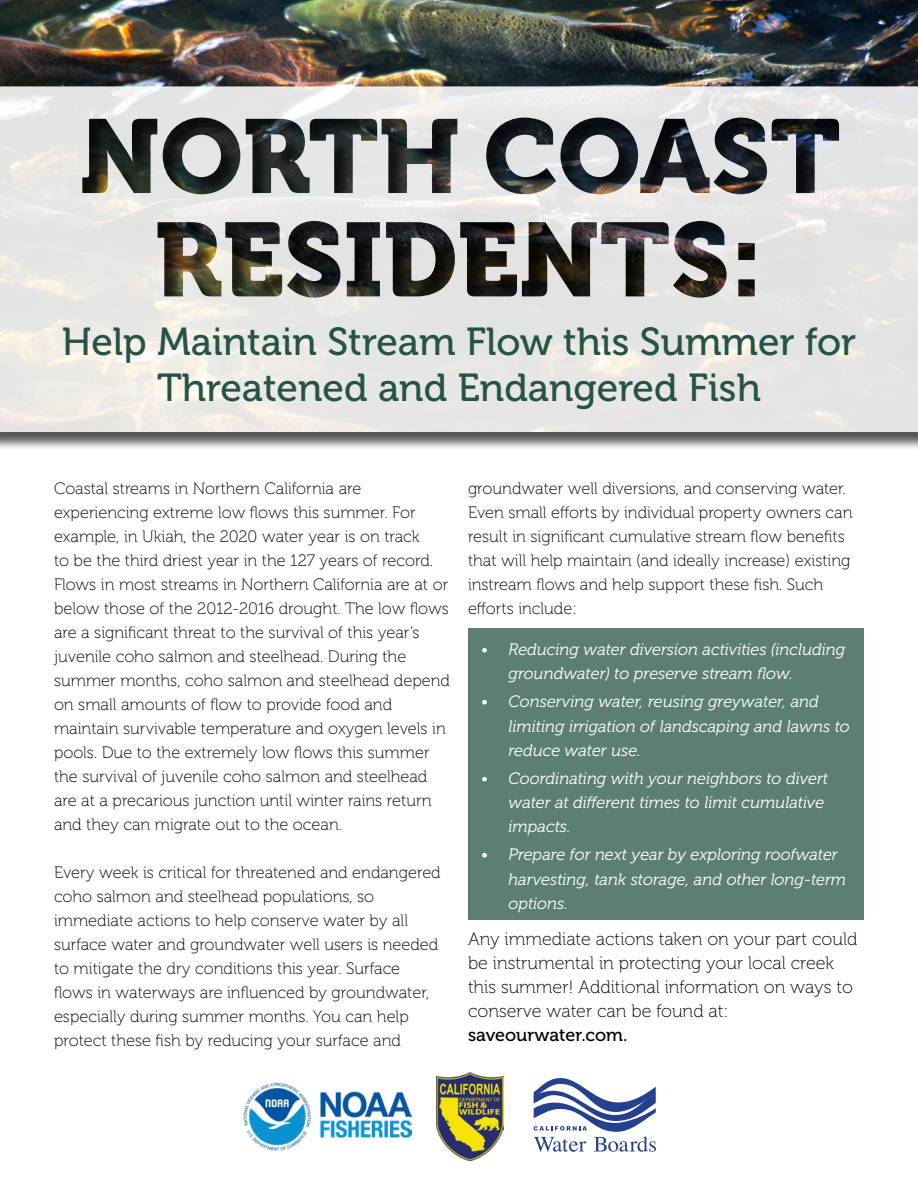
<style>
.page{position:relative;width:918px;height:1188px;background:#fff}
.page>*{position:absolute;margin:0;border:0;box-sizing:border-box;transform-origin:0 0}
.t1{font:39px "Museo 500";color:#265346}
.t2{font:18px/24px "Museo 100";color:#000}
.t3{font:18px "Museo 500";color:#000}
.t4{font:16.5px/24px "Museo 100";color:#000}
.t5{font:italic 16.5px/24px "Museo 300";color:#fff}
</style>
<div class="page">
<div style="left:468px;top:628px;width:396px;height:292px;background:#5c7e74"></div>
<img style="left:0;top:0;width:918px;height:86px">
<img style="left:244px;top:1083px;width:168px;height:68px">
<img style="left:436px;top:1073px;width:67px;height:88px">
<svg style="left:534px;top:1078px;width:122px;height:74px"></svg>
<div style="left:0;top:88px;width:918px;height:363px;background:#000;opacity:.75"></div>
<svg style="left:0;top:86px;width:918px;height:346px;background:#c4c4c2"></svg>
<p class="t1" style="left:62px;top:320px;width:796px">Help Maintain Stream Flow this Summer for</p>
<p class="t1" style="left:157px;top:367px;width:605px">Threatened and Endangered Fish</p>
<p class="t4" style="left:54px;top:476px;width:398px">Coastal streams in Northern California are experiencing extreme low flows this summer. For example, in Ukiah, the 2020 water year is on track<br>to be the third driest year in the 127 years of record.<br>Flows in most streams in Northern California are at or below those of the 2012-2016 drought. The low flows are a significant threat to the survival of this year’s juvenile coho salmon and steelhead. During the summer months, coho salmon and steelhead depend on small amounts of flow to provide food and maintain survivable temperature and oxygen levels in pools. Due to the extremely low flows this summer the survival of juvenile coho salmon and steelhead are at a precarious junction until winter rains return and they can migrate out to the ocean.</p>
<p class="t4" style="left:54px;top:861px;width:388px">Every week is critical for threatened and endangered coho salmon and steelhead populations, so immediate actions to help conserve water by all surface water and groundwater well users is needed to mitigate the dry conditions this year. Surface flows in waterways are influenced by groundwater, especially during summer months. You can help protect these fish by reducing your surface and</p>
<p class="t4" style="left:468px;top:477px;width:386px">groundwater well diversions, and conserving water.<br>Even small efforts by individual property owners can result in significant cumulative stream flow benefits that will help maintain (and ideally increase) existing instream flows and help support these fish. Such efforts include:</p>
<p class="t5" style="left:508px;top:637px;width:338px;text-indent:-27px">• Reducing water diversion activities (including groundwater) to preserve stream flow.</p>
<p class="t5" style="left:508px;top:690px;width:343px;text-indent:-27px">• Conserving water, reusing greywater, and limiting irrigation of landscaping and lawns to reduce water use.</p>
<p class="t5" style="left:508px;top:766px;width:321px;text-indent:-27px">• Coordinating with your neighbors to divert water at different times to limit cumulative impacts.</p>
<p class="t5" style="left:508px;top:843px;width:339px;text-indent:-27px">• Prepare for next year by exploring roofwater harvesting, tank storage, and other long-term options.</p>
<p class="t2" style="left:468px;top:927px;width:391px">Any immediate actions taken on your part could be instrumental in protecting your local creek this summer! Additional information on ways to conserve water can be found at:</p>
<p class="t3" style="left:468px;top:1024px;width:161px">saveourwater.com.</p>
</div>
